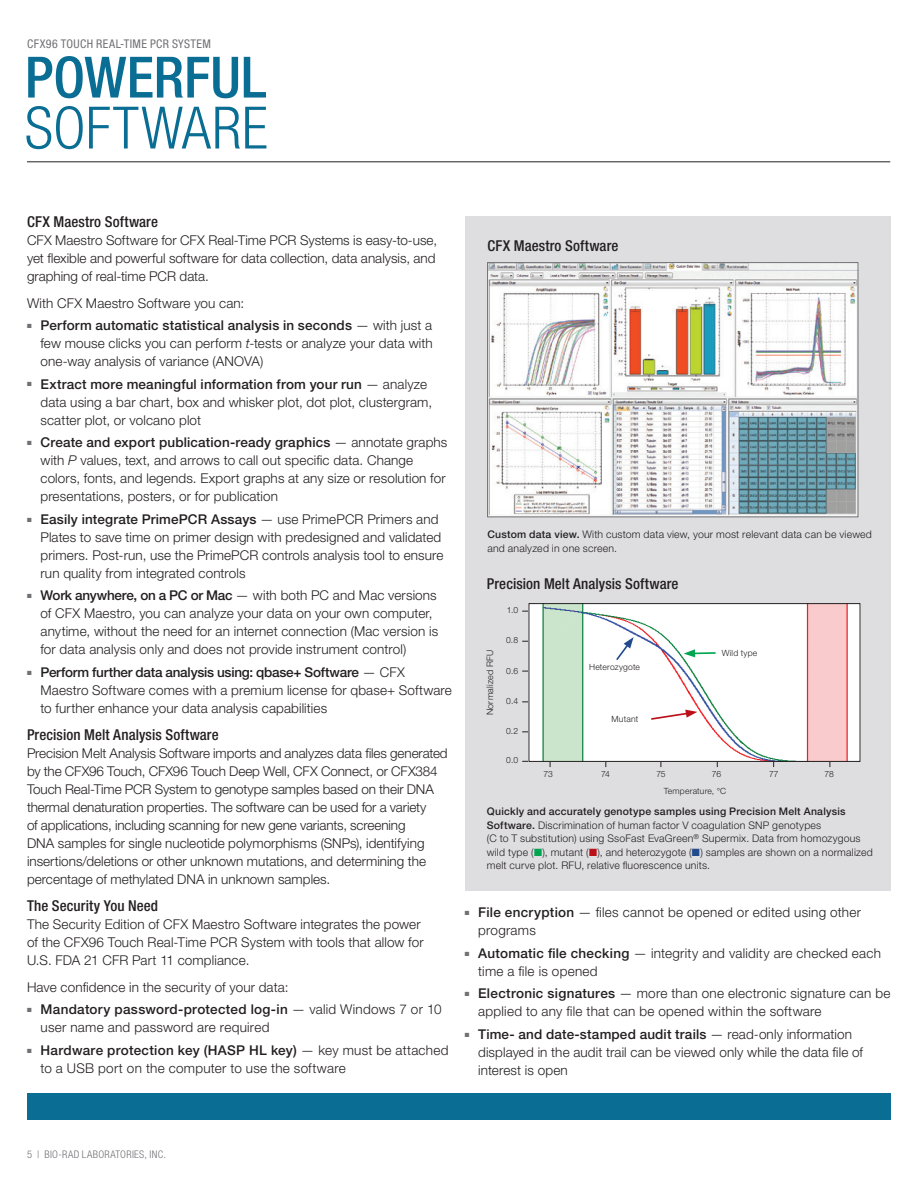
<style>
.page{position:relative;width:918px;height:1188px;background:#fff}
.page>*{position:absolute;margin:0;border:0;box-sizing:border-box;transform-origin:0 0}
.t1{font:300 condensed 58.5px "Helvetica Neue LT Std";letter-spacing:.01em;color:#0a6d93}
.t2{font:500 condensed 57px "Helvetica Neue LT Std";color:#0a6d93}
.t3{font:500 condensed 15px "Helvetica Neue LT Std";letter-spacing:.005em;color:#231f20}
.t4{font:300 13.5px/18px "Helvetica Neue LT Std";letter-spacing:.01em;color:#231f20}
.t5{font:condensed 12px "Helvetica Neue LT Std";letter-spacing:.03em;color:#717074}
.t6{font:300 10.5px/13.5px "Helvetica Neue LT Std";letter-spacing:.02em;color:#231f20}
.t7{font:300 condensed 10.5px "Helvetica Neue LT Std";letter-spacing:.035em;color:#717074}
.t8{font:300 9px "Helvetica Neue LT Std";letter-spacing:.025em;color:#231f20}
.t9{font:300 8.55px "Helvetica Neue LT Std";letter-spacing:.02em;color:#231f20}
.s1{font-weight:500}
.s2{font-style:italic}
.s3{color:#00a54f}
.s4{color:#bb1018}
.s5{color:#214b8d}
</style>
<div class="page">
<div style="left:27px;top:1094px;width:864px;height:26px;background:#0a6d93"></div>
<div style="left:465px;top:216px;width:426px;height:675px;background:#dedee1"></div>
<img style="left:531px;top:605px;width:327px;height:155px">
<div style="left:529px;top:603px;width:331px;height:159px;border:1px solid #231f20"></div>
<svg style="left:648px;top:695px;width:49px;height:42px;background:#fbf0f1"></svg>
<svg style="left:614px;top:636px;width:20px;height:27px"></svg>
<svg style="left:684px;top:640px;width:35px;height:26px"></svg>
<img style="left:489px;top:264px;width:367px;height:251px">
<div style="left:487px;top:262px;width:371px;height:255px;border:1px solid #717074"></div>
<hr style="left:27px;top:162px;width:863px;height:1px;background:#231f20">
<p class="t5" style="left:27px;top:37px;width:185px">CFX96 TOUCH REAL-TIME PCR SYSTEM</p>
<h2 class="t2" style="left:25px;top:43px;width:243px">POWERFUL</h2>
<h1 class="t1" style="left:25px;top:94px;width:245px">SOFTWARE</h1>
<p class="t3" style="left:27px;top:212px;width:133px">CFX Maestro Software</p>
<p class="t4" style="left:27px;top:231px;width:412px;text-align:justify">CFX Maestro Software for CFX Real-Time PCR Systems is easy-to-use, yet flexible and powerful software for data collection, data analysis, and graphing of real-time PCR data.</p>
<p class="t4" style="left:27px;top:294px;width:219px">With CFX Maestro Software you can:</p>
<p class="t4" style="left:40px;top:316px;width:394px;text-align:justify;text-indent:-14px"><sup>■</sup> <span class="s1">Perform automatic statistical analysis in seconds</span> — with just a few mouse clicks you can perform <span class="s2">t</span>-tests or analyze your data with one-way analysis of variance (ANOVA)</p>
<p class="t4" style="left:40px;top:375px;width:393px;text-indent:-14px"><sup>■</sup> <span class="s1">Extract more meaningful information from your run</span> — analyze data using a bar chart, box and whisker plot, dot plot, clustergram, scatter plot, or volcano plot</p>
<p class="t4" style="left:40px;top:433px;width:408px;text-indent:-14px"><sup>■</sup> <span class="s1">Create and export publication-ready graphics</span> — annotate graphs with <span class="s2">P</span> values, text, and arrows to call out specific data. Change colors, fonts, and legends. Export graphs at any size or resolution for presentations, posters, or for publication</p>
<p class="t4" style="left:40px;top:510px;width:405px;text-indent:-14px"><sup>■</sup> <span class="s1">Easily integrate PrimePCR Assays</span> — use PrimePCR Primers and Plates to save time on primer design with predesigned and validated primers. Post-run, use the PrimePCR controls analysis tool to ensure run quality from integrated controls</p>
<p class="t4" style="left:40px;top:586px;width:399px;text-indent:-14px"><sup>■</sup> <span class="s1">Work anywhere, on a PC or Mac</span> — with both PC and Mac versions of CFX Maestro, you can analyze your data on your own computer, anytime, without the need for an internet connection (Mac version is for data analysis only and does not provide instrument control)</p>
<p class="t4" style="left:40px;top:663px;width:413px;text-indent:-14px"><sup>■</sup> <span class="s1">Perform further data analysis using: qbase+ Software</span> — CFX<br>Maestro Software comes with a premium license for qbase+ Software to further enhance your data analysis capabilities</p>
<p class="t3" style="left:27px;top:726px;width:193px">Precision Melt Analysis Software</p>
<p class="t4" style="left:27px;top:744px;width:422px">Precision Melt Analysis Software imports and analyzes data files generated by the CFX96 Touch, CFX96 Touch Deep Well, CFX Connect, or CFX384<br>Touch Real-Time PCR System to genotype samples based on their DNA thermal denaturation properties. The software can be used for a variety<br>of applications, including scanning for new gene variants, screening<br>DNA samples for single nucleotide polymorphisms (SNPs), identifying insertions/deletions or other unknown mutations, and determining the percentage of methylated DNA in unknown samples.</p>
<p class="t3" style="left:27px;top:897px;width:133px">The Security You Need</p>
<p class="t4" style="left:27px;top:915px;width:398px">The Security Edition of CFX Maestro Software integrates the power of the CFX96 Touch Real-Time PCR System with tools that allow for<br>U.S. FDA 21 CFR Part 11 compliance.</p>
<p class="t4" style="left:27px;top:978px;width:263px">Have confidence in the security of your data:</p>
<p class="t4" style="left:40px;top:1000px;width:403px;text-indent:-14px"><sup>■</sup> <span class="s1">Mandatory password-protected log-in</span> — valid Windows 7 or 10 user name and password are required</p>
<p class="t4" style="left:40px;top:1041px;width:410px;text-indent:-14px"><sup>■</sup> <span class="s1">Hardware protection key (HASP HL key)</span> — key must be attached to a USB port on the computer to use the software</p>
<p class="t3" style="left:487px;top:237px;width:133px">CFX Maestro Software</p>
<p class="t6" style="left:487px;top:527px;width:386px"><span class="s1">Custom data view.</span> With custom data view, your most relevant data can be viewed and analyzed in one screen.</p>
<p class="t3" style="left:487px;top:575px;width:193px">Precision Melt Analysis Software</p>
<p class="t8" style="left:485px;top:715px;width:67px;rotate:-90deg">Normalized RFU</p>
<p class="t9" style="left:507px;top:605px;width:13px">1.0</p>
<p class="t9" style="left:506px;top:635px;width:14px">0.8</p>
<p class="t9" style="left:506px;top:665px;width:13px">0.6</p>
<p class="t9" style="left:506px;top:696px;width:13px">0.4</p>
<p class="t9" style="left:506px;top:726px;width:14px">0.2</p>
<p class="t9" style="left:506px;top:755px;width:13px">0.0</p>
<p class="t9" style="left:589px;top:662px;width:52px">Heterozygote</p>
<p class="t9" style="left:612px;top:714px;width:28px">Mutant</p>
<p class="t9" style="left:722px;top:647px;width:37px">Wild type</p>
<p class="t9" style="left:544px;top:769px;width:11px">73</p>
<p class="t9" style="left:601px;top:769px;width:10px">74</p>
<p class="t9" style="left:656px;top:769px;width:11px">75</p>
<p class="t9" style="left:712px;top:769px;width:11px">76</p>
<p class="t9" style="left:769px;top:769px;width:11px">77</p>
<p class="t9" style="left:825px;top:769px;width:11px">78</p>
<p class="t9" style="left:664px;top:786px;width:64px">Temperature, °C</p>
<p class="t6" style="left:487px;top:805px;width:387px"><span class="s1">Quickly and accurately genotype samples using Precision Melt Analysis Software.</span> Discrimination of human factor V coagulation SNP genotypes<br>(C to T substitution) using SsoFast EvaGreen<sup>®</sup> Supermix. Data from homozygous wild type (<span class="s3">■</span>), mutant (<span class="s4">■</span>), and heterozygote (<span class="s5">■</span>) samples are shown on a normalized melt curve plot. RFU, relative fluorescence units.</p>
<p class="t4" style="left:478px;top:903px;width:384px;text-indent:-14px"><sup>■</sup> <span class="s1">File encryption</span> — files cannot be opened or edited using other programs</p>
<p class="t4" style="left:478px;top:944px;width:404px;text-indent:-14px"><sup>■</sup> <span class="s1">Automatic file checking</span> — integrity and validity are checked each time a file is opened</p>
<p class="t4" style="left:478px;top:984px;width:414px;text-indent:-14px"><sup>■</sup> <span class="s1">Electronic signatures</span> — more than one electronic signature can be applied to any file that can be opened within the software</p>
<p class="t4" style="left:478px;top:1025px;width:386px;text-indent:-14px"><sup>■</sup> <span class="s1">Time- and date-stamped audit trails</span> — read-only information displayed in the audit trail can be viewed only while the data file of interest is open</p>
<p class="t7" style="left:27px;top:1148px;width:140px">5 | BIO-RAD LABORATORIES, INC.</p>
</div>
